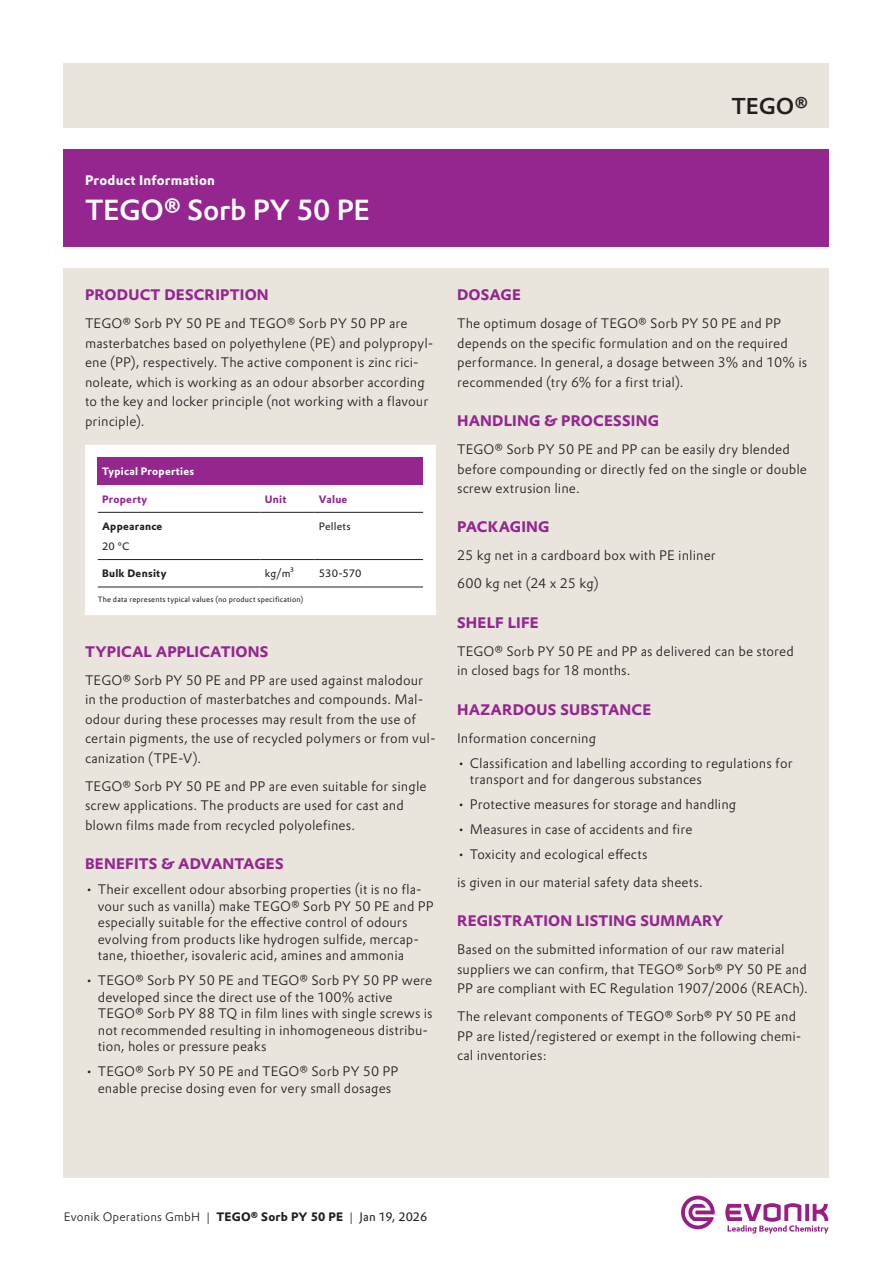
<style>
.page{position:relative;width:893px;height:1263px;background:#fff}
.page>*{position:absolute;margin:0;border:0;box-sizing:border-box;transform-origin:0 0}
.Headline{font:500 28.5px "Evonik Prokyon";letter-spacing:-.015em;color:#fff}
.Page_Header{font:500 22.5px "Evonik Prokyon";color:#231f20}
.t1{font:700 15px "Evonik Prokyon";letter-spacing:.01em;color:#95268f}
.Bodytext{font:300 13.5px/19.5px "Evonik Prokyon";letter-spacing:.01em;color:#231f20}
.Rooftext{font:700 13.5px "Evonik Prokyon";letter-spacing:.015em;color:#fff}
.t2{font:300 12px "Evonik Prokyon";letter-spacing:.015em;color:#231f20}
.TabBodyLeft{font:10.5px "Evonik Prokyon";letter-spacing:.005em;color:#231f20}
.TabBodyBoldLeft{font:700 10.5px "Evonik Prokyon";letter-spacing:.025em;color:#231f20}
.TabTitleLeft{font:700 10.5px "Evonik Prokyon";letter-spacing:.02em;color:#fff}
.TabHeaderLeft{font:700 10.5px "Evonik Prokyon";letter-spacing:.02em;color:#95268f}
.TabFooterLeft{font:7.5px "Evonik Prokyon";letter-spacing:.025em;color:#231f20}
.s1{font-weight:700}
.s2{font-weight:400}
</style>
<div class="page">
<div style="left:64px;top:64px;width:765px;height:1114px;background:#e9e5dd"></div>
<svg style="left:725px;top:1203px;width:103px;height:30px"></svg>
<svg style="left:681px;top:1195px;width:34px;height:34px"></svg>
<div style="left:85px;top:445px;width:351px;height:170px;background:#fff"></div>
<div style="left:98px;top:457px;width:325px;height:28px;background:#95268f"></div>
<hr style="left:98px;top:512px;width:162px;height:1px;background:#231f20">
<hr style="left:260px;top:512px;width:55px;height:1px;background:#231f20">
<hr style="left:315px;top:512px;width:108px;height:1px;background:#231f20">
<hr style="left:98px;top:559px;width:162px;height:1px;background:#231f20">
<hr style="left:260px;top:559px;width:55px;height:1px;background:#231f20">
<hr style="left:315px;top:559px;width:108px;height:1px;background:#231f20">
<hr style="left:98px;top:587px;width:162px;height:1px;background:#231f20">
<hr style="left:260px;top:587px;width:55px;height:1px;background:#231f20">
<hr style="left:315px;top:587px;width:108px;height:1px;background:#231f20">
<div style="left:64px;top:128px;width:765px;height:140px;background:#fff"></div>
<div style="left:64px;top:149px;width:765px;height:98px;background:#95268f"></div>
<p class="Rooftext" style="left:85px;top:170px;width:131px">Product Information</p>
<p class="Headline" style="left:85px;top:187px;width:287px">TEGO® Sorb PY 50 PE</p>
<p class="Page_Header" style="left:731px;top:89px;width:78px">TEGO®</p>
<p class="t1" style="left:85px;top:283px;width:185px">PRODUCT DESCRIPTION</p>
<p class="Bodytext" style="left:85px;top:313px;width:350px">TEGO® Sorb PY 50 PE and TEGO® Sorb PY 50 PP are masterbatches based on polyethylene (PE) and polypropyl&shy;ene (PP), respectively. The active component is zinc rici&shy;noleate, which is working as an odour absorber according to the key and locker principle (not working with a flavour principle).</p>
<p class="TabTitleLeft" style="left:102px;top:463px;width:94px">Typical Properties</p>
<p class="TabHeaderLeft" style="left:102px;top:490px;width:47px">Property</p>
<p class="TabHeaderLeft" style="left:265px;top:490px;width:23px">Unit</p>
<p class="TabHeaderLeft" style="left:319px;top:490px;width:30px">Value</p>
<p class="TabBodyBoldLeft" style="left:102px;top:518px;width:62px">Appearance</p>
<p class="TabBodyLeft" style="left:319px;top:518px;width:33px">Pellets</p>
<p class="TabBodyLeft" style="left:102px;top:538px;width:29px">20 °C</p>
<p class="TabBodyBoldLeft" style="left:102px;top:565px;width:66px">Bulk Density</p>
<p class="TabBodyLeft" style="left:265px;top:565px;width:31px">kg/m³</p>
<p class="TabBodyLeft" style="left:319px;top:565px;width:44px">530-570</p>
<p class="TabFooterLeft" style="left:98px;top:594px;width:207px">The data represents typical values (no product specification)</p>
<p class="t1" style="left:85px;top:639px;width:185px">TYPICAL APPLICATIONS</p>
<p class="Bodytext" style="left:85px;top:669px;width:352px">TEGO® Sorb PY 50 PE and PP are used against malodour in the production of masterbatches and compounds. Mal&shy;odour during these processes may result from the use of certain pigments, the use of recycled polymers or from vul&shy;canization (TPE-V).</p>
<p class="Bodytext" style="left:85px;top:776px;width:343px">TEGO® Sorb PY 50 PE and PP are even suitable for single screw applications. The products are used for cast and blown films made from recycled polyolefines.</p>
<p class="t1" style="left:85px;top:852px;width:200px">BENEFITS &amp; ADVANTAGES</p>
<p class="Bodytext" style="left:98px;top:880px;width:338px;line-height:16.5px;text-indent:-13px">• Their excellent odour absorbing properties (it is no fla&shy;vour such as vanilla) make TEGO® Sorb PY 50 PE and PP especially suitable for the effective control of odours evolving from products like hydrogen sulfide, mercap&shy;tane, thioether, isovaleric acid, amines and ammonia</p>
<p class="Bodytext" style="left:98px;top:971px;width:336px;line-height:16.5px;text-indent:-13px">• TEGO® Sorb PY 50 PE and TEGO® Sorb PY 50 PP were developed since the direct use of the 100% active TEGO® Sorb PY 88 TQ in film lines with single screws is not recommended resulting in inhomogeneous distribu&shy;tion, holes or pressure peaks</p>
<p class="Bodytext" style="left:85px;top:1062px;width:315px;line-height:16.5px;text-align:center">• TEGO® Sorb PY 50 PE and TEGO® Sorb PY 50 PP enable precise dosing even for very small dosages</p>
<p class="t1" style="left:457px;top:283px;width:65px">DOSAGE</p>
<p class="Bodytext" style="left:457px;top:313px;width:352px">The optimum dosage of TEGO® Sorb PY 50 PE and PP depends on the specific formulation and on the required performance. In general, a dosage between 3% and 10% is recommended (try 6% for a first trial).</p>
<p class="t1" style="left:457px;top:409px;width:203px">HANDLING &amp; PROCESSING</p>
<p class="Bodytext" style="left:457px;top:439px;width:351px">TEGO® Sorb PY 50 PE and PP can be easily dry blended before compounding or directly fed on the single or double screw extrusion line.</p>
<p class="t1" style="left:457px;top:515px;width:94px">PACKAGING</p>
<p class="Bodytext" style="left:457px;top:545px;width:260px">25 kg net in a cardboard box with PE inliner</p>
<p class="Bodytext" style="left:457px;top:573px;width:143px">600 kg net (24 x 25 kg)</p>
<p class="t1" style="left:457px;top:610px;width:83px">SHELF LIFE</p>
<p class="Bodytext" style="left:457px;top:640px;width:338px">TEGO® Sorb PY 50 PE and PP as delivered can be stored in closed bags for 18 months.</p>
<p class="t1" style="left:457px;top:697px;width:196px">HAZARDOUS SUBSTANCE</p>
<p class="Bodytext" style="left:457px;top:727px;width:140px">Information concerning</p>
<p class="Bodytext" style="left:470px;top:754px;width:324px;line-height:16.5px;text-indent:-13px">• Classification and labelling according to regulations for transport and for dangerous substances</p>
<p class="Bodytext" style="left:457px;top:794px;width:281px">• Protective measures for storage and handling</p>
<p class="Bodytext" style="left:457px;top:819px;width:237px">• Measures in case of accidents and fire</p>
<p class="Bodytext" style="left:457px;top:844px;width:192px">• Toxicity and ecological effects</p>
<p class="Bodytext" style="left:457px;top:872px;width:247px">is given in our material safety data sheets.</p>
<p class="t1" style="left:457px;top:909px;width:268px">REGISTRATION LISTING SUMMARY</p>
<p class="Bodytext" style="left:457px;top:939px;width:352px">Based on the submitted information of our raw material suppliers we can confirm, that TEGO® Sorb® PY 50 PE and<br>PP are compliant with EC Regulation 1907/2006 (REACh).</p>
<p class="Bodytext" style="left:457px;top:1006px;width:346px">The relevant components of TEGO® Sorb® PY 50 PE and<br>PP are listed/registered or exempt in the following chemi&shy;cal inventories:</p>
<p class="t2" style="left:64px;top:1207px;width:365px">Evonik Operations GmbH | <span class="s1">TEGO® Sorb PY 50 PE</span> | <span class="s2">Jan 19, 2026</span></p>
</div>
